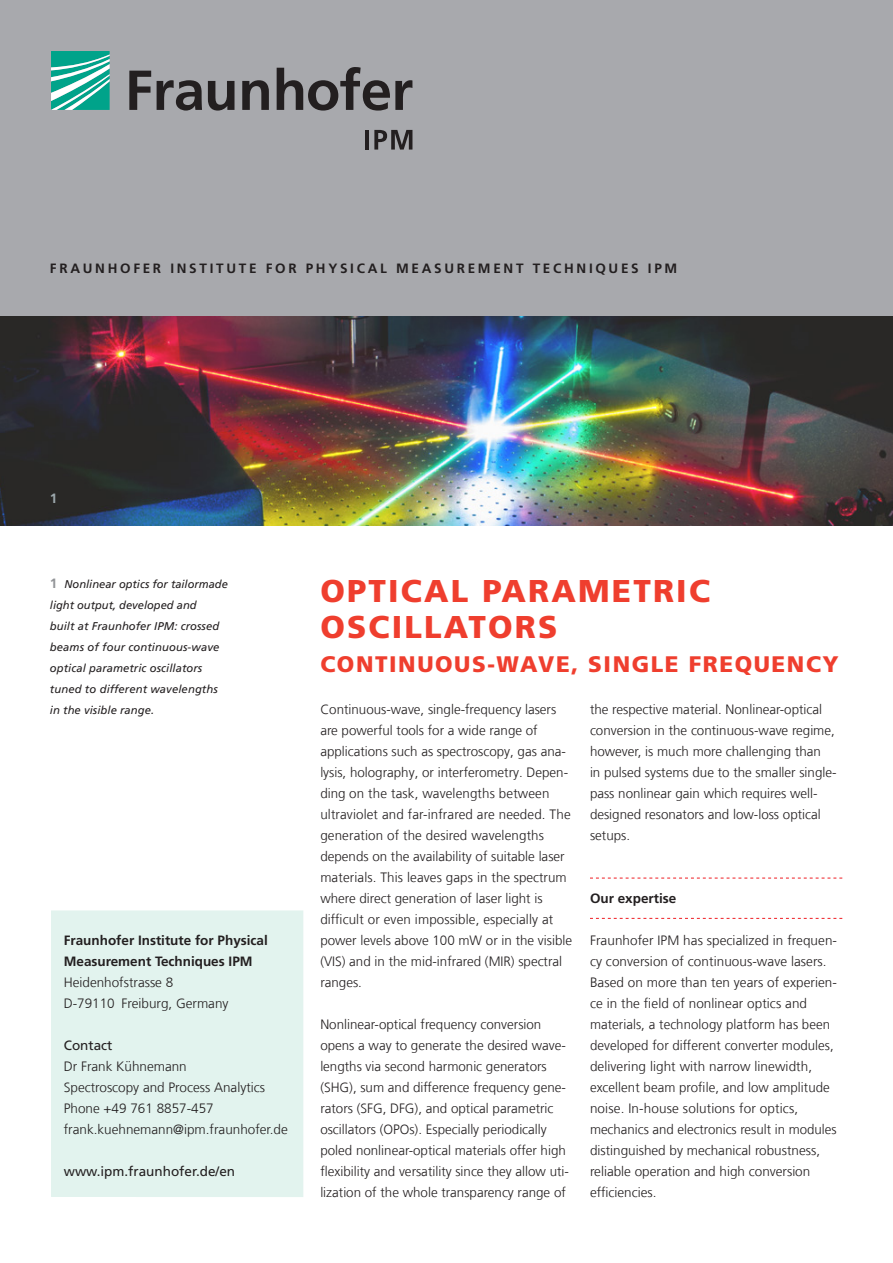
<style>
.page{position:relative;width:893px;height:1263px;background:#fff}
.page>*{position:absolute;margin:0;border:0;box-sizing:border-box;transform-origin:0 0}
.t1{font:900 31.5px/36px "Frutiger LT Com";letter-spacing:.07em;color:#ef3e2e}
.t2{font:900 22.5px "Frutiger LT Com";letter-spacing:.07em;color:#ef3e2e}
.t3{font:300 13.5px/21px "Frutiger LT Com";color:#231f20}
.t4{font:700 13.5px/21px "Frutiger LT Com";color:#231f20}
.t5{font:700 13.5px "Frutiger LT Com";letter-spacing:.2em;color:#231f20}
.t6{font:13.5px "Frutiger LT Com";color:#231f20}
.t7{font:700 13.5px "Frutiger LT Com";color:#9da9ad}
.t8{font:italic 11.25px/21px "Frutiger LT Com";letter-spacing:.005em;color:#231f20}
.s1{font-weight:700;font-style:normal;font-size:13.5px;color:#939598}
</style>
<div class="page">
<img style="left:0;top:315px;width:893px;height:210px">
<div style="left:0;top:0;width:893px;height:315px;background:#a8a9ad"></div>
<svg style="left:590px;top:878px;width:252px;height:1px"></svg>
<svg style="left:590px;top:918px;width:252px;height:1px"></svg>
<div style="left:51px;top:910px;width:252px;height:287px;background:#e2f3ee"></div>
<svg style="left:51px;top:51px;width:59px;height:59px;background:#4abbaa"></svg>
<svg style="left:129px;top:67px;width:283px;height:44px"></svg>
<hr style="left:365px;top:130px;width:4px;height:20px;background:#231f20">
<svg style="left:374px;top:130px;width:38px;height:20px"></svg>
<p class="t5" style="left:50px;top:260px;width:629px">FRAUNHOFER INSTITUTE FOR PHYSICAL MEASUREMENT TECHNIQUES IPM</p>
<p class="t7" style="left:50px;top:491px;width:9px">1</p>
<p class="t8" style="left:50px;top:574px;width:180px"><span class="s1">1</span> Nonlinear optics for tailormade light output, developed and<br>built at Fraunhofer IPM: crossed beams of four continuous-wave optical parametric oscillators tuned to different wavelengths in the visible range.</p>
<p class="t4" style="left:64px;top:930px;width:206px">Fraunhofer Institute for Physical<br>Measurement Techniques IPM</p>
<p class="t3" style="left:64px;top:972px;width:166px">Heidenhofstrasse 8<br>D-79110 Freiburg, Germany</p>
<p class="t6" style="left:64px;top:1037px;width:50px">Contact</p>
<p class="t3" style="left:64px;top:1056px;width:226px">Dr Frank Kühnemann<br>Spectroscopy and Process Analytics<br>Phone +49 761 8857-457 frank.kuehnemann@ipm.fraunhofer.de</p>
<p class="t6" style="left:64px;top:1163px;width:173px">www.ipm.fraunhofer.de/en</p>
<h1 class="t1" style="left:320px;top:573px;width:391px">OPTICAL PARAMETRIC<br>OSCILLATORS</h1>
<h2 class="t2" style="left:320px;top:651px;width:520px">CONTINUOUS-WAVE, SINGLE FREQUENCY</h2>
<p class="t3" style="left:320px;top:699px;width:253px">Continuous-wave, single-frequency lasers are powerful tools for a wide range of applications such as spectroscopy, gas ana&shy;lysis, holography, or interferometry. Depen&shy;ding on the task, wavelengths between ultraviolet and far-infrared are needed. The generation of the desired wavelengths depends on the availability of suitable laser materials. This leaves gaps in the spectrum where direct generation of laser light is d-ifficult or even impossible, especially at power levels above 100 mW or in the visible (VIS) and in the mid-infrared (MIR) spectral ranges.</p>
<p class="t3" style="left:320px;top:1014px;width:250px">Nonlinear-optical frequency conversion opens a way to generate the desired wave&shy;lengths via second harmonic generators (SHG), sum and difference frequency gene&shy;rators (SFG, DFG), and optical parametric oscillators (OPOs). Especially periodically poled nonlinear-optical materials offer high flexibility and ver-satility since they allow uti&shy;lization of the whole transparency range of</p>
<p class="t3" style="left:590px;top:699px;width:248px">the respective material. Nonlinear-optical conversion in the continuous-wave regime, however, is much more challenging than<br>in pulsed systems due to the smaller single&shy;pass nonlinear gain which requires well&shy;designed resonators and low-loss optical setups.</p>
<p class="t4" style="left:590px;top:888px;width:88px">Our expertise</p>
<p class="t3" style="left:590px;top:930px;width:249px">Fraunhofer IPM has specialized in frequen&shy;cy conversion of continuous-wave lasers.<br>Based on more than ten years of experien&shy;ce in the field of nonlinear optics and materials, a technology platform has been developed for different converter modules, delivering light with narrow linewidth, excellent beam profile, and low amplitude noise. In-house solutions for optics, mechanics and electronics result in modules distinguished by mechanical robustness, reliable operation and high conversion efficiencies.</p>
</div>
